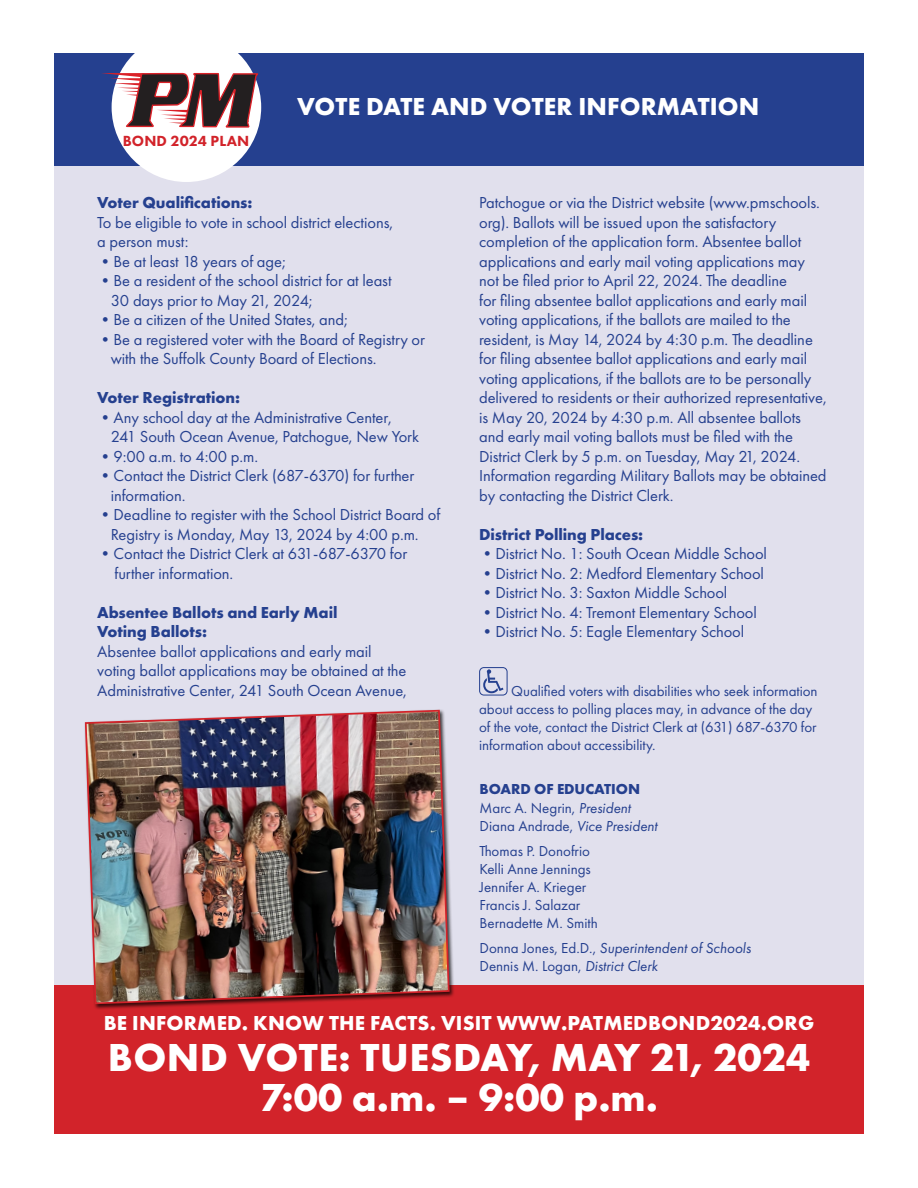
<style>
.page{position:relative;width:918px;height:1188px;background:#fff}
.page>*{position:absolute;margin:0;border:0;box-sizing:border-box;transform-origin:0 0}
.t1{font:700 40.5px/40.5px "Futura PT";letter-spacing:.005em;color:#fff;text-align:center}
.t2{font:700 25.5px "Futura PT";letter-spacing:.005em;color:#fff}
.t3{font:700 21px "Futura PT";letter-spacing:.01em;color:#fff}
.t4{font:16.5px/19.5px "Futura PT";letter-spacing:-.005em;color:#25408f}
.t5{font:700 16.5px/19.5px "Futura PT";letter-spacing:-.005em;color:#25408f}
.t6{font:800 15.15px "Futura PT";letter-spacing:.01em;color:#d2232a}
.t7{font:15px/18px "Futura PT";letter-spacing:-.005em;color:#25408f}
.t8{font:italic 15px/18px "Futura PT";color:#25408f}
.t9{font:700 15px "Futura PT";letter-spacing:-.005em;color:#25408f}
.s1{font-style:italic}
.s2{font-style:normal}
</style>
<div class="page">
<div style="left:54px;top:62px;width:810px;height:928px;background:#e1e0ed"></div>
<div style="left:54px;top:53px;width:810px;height:112px;background:#25408f"></div>
<div style="left:112px;top:32px;width:149px;height:150px;background:#fff;border-radius:50%"></div>
<svg style="left:102px;top:71px;width:157px;height:58px"></svg>
<svg style="left:479px;top:667px;width:29px;height:29px"></svg>
<div style="left:54px;top:986px;width:810px;height:148px;background:#d2232a"></div>
<div style="left:83px;top:709px;width:372px;height:301px;background:#000;opacity:.75"></div>
<img style="left:84px;top:709px;width:367px;height:296px">
<p class="t6" style="left:123px;top:131px;width:128px">BOND 2024 PLAN</p>
<h2 class="t2" style="left:297px;top:90px;width:464px">VOTE DATE AND VOTER INFORMATION</h2>
<p class="t5" style="left:97px;top:192px;width:157px">Voter Qualifications:</p>
<p class="t4" style="left:97px;top:212px;width:297px">To be eligible to vote in school district elections, a person must:</p>
<p class="t4" style="left:97px;top:251px;width:190px">•Be at least 18 years of age;</p>
<p class="t4" style="left:111px;top:271px;width:282px;text-indent:-13px">•Be a resident of the school district for at least<br>30 days prior to May 21, 2024;</p>
<p class="t4" style="left:97px;top:310px;width:252px">•Be a citizen of the United States, and;</p>
<p class="t4" style="left:111px;top:329px;width:316px;text-indent:-13px">•Be a registered voter with the Board of Registry or with the Suffolk County Board of Elections.</p>
<p class="t5" style="left:97px;top:387px;width:144px">Voter Registration:</p>
<p class="t4" style="left:111px;top:407px;width:310px;text-indent:-14px">•Any school day at the Administrative Center,<br>241 South Ocean Avenue, Patchogue, New York</p>
<p class="t4" style="left:97px;top:446px;width:163px">•9:00 a.m. to 4:00 p.m.</p>
<p class="t4" style="left:111px;top:466px;width:305px;text-indent:-13px">•Contact the District Clerk (687-6370) for further information.</p>
<p class="t4" style="left:97px;top:505px;width:345px;text-align:center">•Deadline to register with the School District Board of<br>Registry is Monday, May 13, 2024 by 4:00 p.m.</p>
<p class="t4" style="left:114px;top:544px;width:294px;text-indent:-17px">•Contact the District Clerk at 631-687-6370 for further information.</p>
<p class="t5" style="left:97px;top:602px;width:242px">Absentee Ballots and Early Mail<br>Voting Ballots:</p>
<p class="t4" style="left:97px;top:641px;width:311px">Absentee ballot applications and early mail voting ballot applications may be obtained at the<br>Administrative Center, 241 South Ocean Avenue,</p>
<p class="t4" style="left:479px;top:193px;width:349px">Patchogue or via the District website (www.pmschools. org). Ballots will be issued upon the satisfactory completion of the application form. Absentee ballot applications and early mail voting applications may not be filed prior to April 22, 2024. The deadline<br>for filing absentee ballot applications and early mail voting applications, if the ballots are mailed to the resident, is May 14, 2024 by 4:30 p.m. The deadline for filing absentee ballot applications and early mail voting applications, if the ballots are to be personally delivered to residents or their authorized representative, is May 20, 2024 by 4:30 p.m. All absentee ballots and early mail voting ballots must be filed with the District Clerk by 5 p.m. on Tuesday, May 21, 2024.<br>Information regarding Military Ballots may be obtained by contacting the District Clerk.</p>
<p class="t5" style="left:479px;top:524px;width:166px">District Polling Places:</p>
<p class="t4" style="left:479px;top:544px;width:289px">•District No. 1: South Ocean Middle School</p>
<p class="t4" style="left:479px;top:563px;width:286px">•District No. 2: Medford Elementary School</p>
<p class="t4" style="left:479px;top:583px;width:250px">•District No. 3: Saxton Middle School</p>
<p class="t4" style="left:479px;top:602px;width:279px">•District No. 4: Tremont Elementary School</p>
<p class="t4" style="left:479px;top:622px;width:267px">•District No. 5: Eagle Elementary School</p>
<p class="t7" style="left:479px;top:681px;width:340px;text-indent:32px">Qualified voters with disabilities who seek information about access to polling places may, in advance of the day of the vote, contact the District Clerk at (631) 687-6370 for information about accessibility.</p>
<p class="t9" style="left:480px;top:780px;width:162px">BOARD OF EDUCATION</p>
<p class="t7" style="left:480px;top:799px;width:179px">Marc A. Negrin, <span class="s1">President<br></span>Diana Andrade, <span class="s1">Vice President</span></p>
<p class="t7" style="left:480px;top:842px;width:120px">Thomas P. Donofrio<br>Kelli Anne Jennings<br>Jennifer A. Krieger<br>Francis J. Salazar<br>Bernadette M. Smith</p>
<p class="t8" style="left:480px;top:939px;width:273px"><span class="s2">Donna Jones, Ed.D.,</span> Superintendent of Schools<br><span class="s2">Dennis M. Logan,</span> District Clerk</p>
<p class="t3" style="left:104px;top:1010px;width:712px">BE INFORMED. KNOW THE FACTS. VISIT WWW.PATMEDBOND2024.ORG</p>
<h1 class="t1" style="left:108px;top:1036px;width:704px">BOND VOTE: TUESDAY, MAY 21, 2024<br>7:00 a.m. – 9:00 p.m.</h1>
</div>
